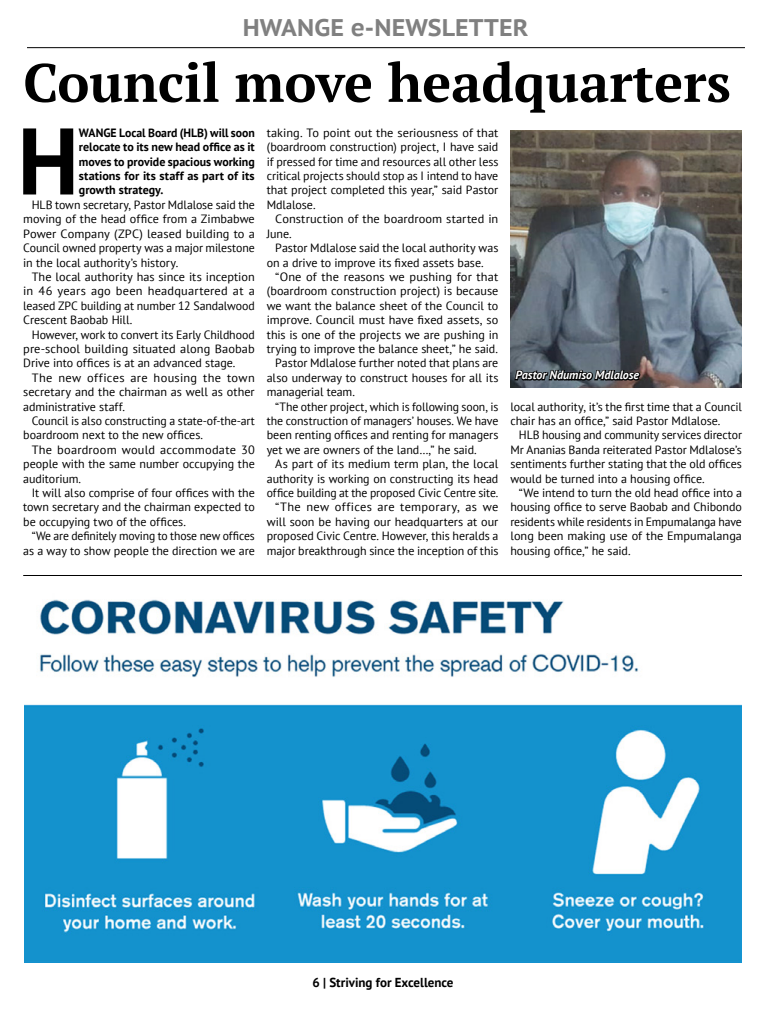
<style>
.page{position:relative;width:766px;height:1021px;background:#fff}
.page>*{position:absolute;margin:0;border:0;box-sizing:border-box;transform-origin:0 0}
.t1{font:700 94.3px "PT Sans";color:#000}
.t2{font:700 54px "PT Serif";color:#000}
.t3{font:700 24px "PT Sans Caption";letter-spacing:.005em;color:#808080}
.t4{font:700 13px "PT Sans";color:#000}
.t5{font:12px/14.4px "PT Sans";letter-spacing:-.005em;color:#000;text-align:justify}
.t6{font:700 12px/14.4px "PT Sans";letter-spacing:.005em;color:#000;text-align:justify}
.t7{font:12px "PT Sans";letter-spacing:.025em;color:#000}
.t8{font:italic 700 12px "PT Sans";letter-spacing:-.005em;color:#fff}
</style>
<div class="page">
<hr style="left:27px;top:47px;width:717px;height:1px;background:#000">
<img style="left:24px;top:599px;width:717px;height:363px">
<hr style="left:23px;top:575px;width:718px;height:1px;background:#000">
<img style="left:510px;top:130px;width:231px;height:258px">
<svg style="left:513px;top:305px;width:128px;height:83px;background:#505963"></svg>
<h3 class="t3" style="left:243px;top:12px;width:287px">HWANGE e-NEWSLETTER</h3>
<h2 class="t2" style="left:23px;top:46px;width:709px">Council move headquarters</h2>
<h1 class="t1" style="left:18px;top:99px;width:63px">H</h1>
<p class="t6" style="left:79px;top:125px;width:177px">WANGE Local Board (HLB) will soon relocate to its new head office as it moves to provide spacious working stations for its staff as part of its growth strategy.</p>
<p class="t5" style="left:23px;top:197px;width:233px;text-indent:9px">HLB town secretary, Pastor Mdlalose said the moving of the head office from a Zimbabwe Power Company (ZPC) leased building to a Council owned property was a major milestone in the local authority’s history.</p>
<p class="t5" style="left:23px;top:269px;width:233px;text-indent:9px">The local authority has since its inception in 46 years ago been headquartered at a leased ZPC building at number 12 Sandalwood Crescent Baobab Hill.</p>
<p class="t5" style="left:23px;top:327px;width:233px;text-indent:9px">However, work to convert its Early Childhood pre-school building situated along Baobab Drive into offices is at an advanced stage.</p>
<p class="t5" style="left:23px;top:370px;width:233px;text-indent:9px">The new offices are housing the town secretary and the chairman as well as other administrative staff.</p>
<p class="t5" style="left:23px;top:413px;width:233px;text-indent:9px">Council is also constructing a state-of-the-art boardroom next to the new offices.</p>
<p class="t5" style="left:23px;top:442px;width:233px;text-indent:9px">The boardroom would accommodate 30 people with the same number occupying the auditorium.</p>
<p class="t5" style="left:23px;top:485px;width:233px;text-indent:9px">It will also comprise of four offices with the town secretary and the chairman expected to be occupying two of the offices.</p>
<p class="t5" style="left:23px;top:528px;width:233px;text-align:right">“We are definitely moving to those new offices as a way to show people the direction we are</p>
<p class="t5" style="left:267px;top:125px;width:233px">taking. To point out the seriousness of that (boardroom construction) project, I have said if pressed for time and resources all other less critical projects should stop as I intend to have that project completed this year,” said Pastor Mdlalose.</p>
<p class="t5" style="left:267px;top:212px;width:233px;text-indent:9px">Construction of the boardroom started in<br>June.</p>
<p class="t5" style="left:267px;top:240px;width:233px;text-indent:9px">Pastor Mdlalose said the local authority was on a drive to improve its fixed assets base.</p>
<p class="t5" style="left:275px;top:269px;width:224px">“One of the reasons we pushing for that</p>
<p class="t5" style="left:267px;top:284px;width:233px">(boardroom construction project) is because</p>
<p class="t5" style="left:267px;top:298px;width:233px">we want the balance sheet of the Council to</p>
<p class="t5" style="left:267px;top:312px;width:233px">improve. Council must have fixed assets, so</p>
<p class="t5" style="left:267px;top:327px;width:233px">this is one of the projects we are pushing in</p>
<p class="t5" style="left:267px;top:341px;width:232px">trying to improve the balance sheet,” he said.</p>
<p class="t5" style="left:275px;top:356px;width:224px">Pastor Mdlalose further noted that plans are</p>
<p class="t5" style="left:267px;top:370px;width:233px">also underway to construct houses for all its</p>
<p class="t5" style="left:267px;top:384px;width:90px">managerial team.</p>
<p class="t5" style="left:275px;top:399px;width:224px">“The other project, which is following soon, is</p>
<p class="t5" style="left:267px;top:413px;width:233px">the construction of managers’ houses. We have</p>
<p class="t5" style="left:267px;top:428px;width:233px">been renting offices and renting for managers</p>
<p class="t5" style="left:267px;top:442px;width:211px">yet we are owners of the land…,” he said.</p>
<p class="t5" style="left:275px;top:456px;width:224px">As part of its medium term plan, the local</p>
<p class="t5" style="left:267px;top:471px;width:233px">authority is working on constructing its head</p>
<p class="t5" style="left:267px;top:485px;width:233px">office building at the proposed Civic Centre site.</p>
<p class="t7" style="left:275px;top:499px;width:224px">“The new offices are temporary, as we</p>
<p class="t5" style="left:267px;top:514px;width:233px">will soon be having our headquarters at our</p>
<p class="t5" style="left:267px;top:528px;width:233px">proposed Civic Centre. However, this heralds a</p>
<p class="t5" style="left:267px;top:543px;width:233px">major breakthrough since the inception of this</p>
<p class="t8" style="left:515px;top:367px;width:125px">Pastor Ndumiso Mdlalose</p>
<p class="t5" style="left:510px;top:399px;width:233px">local authority, it’s the first time that a Council chair has an office,” said Pastor Mdlalose.</p>
<p class="t5" style="left:510px;top:428px;width:233px;text-indent:9px">HLB housing and community services director Mr Ananias Banda reiterated Pastor Mdlalose’s sentiments further stating that the old offices would be turned into a housing office.</p>
<p class="t5" style="left:510px;top:485px;width:233px;text-indent:9px">“We intend to turn the old head office into a housing office to serve Baobab and Chibondo residents while residents in Empumalanga have long been making use of the Empumalanga housing office,” he said.</p>
<p class="t4" style="left:312px;top:973px;width:143px">6 | Striving for Excellence</p>
</div>
